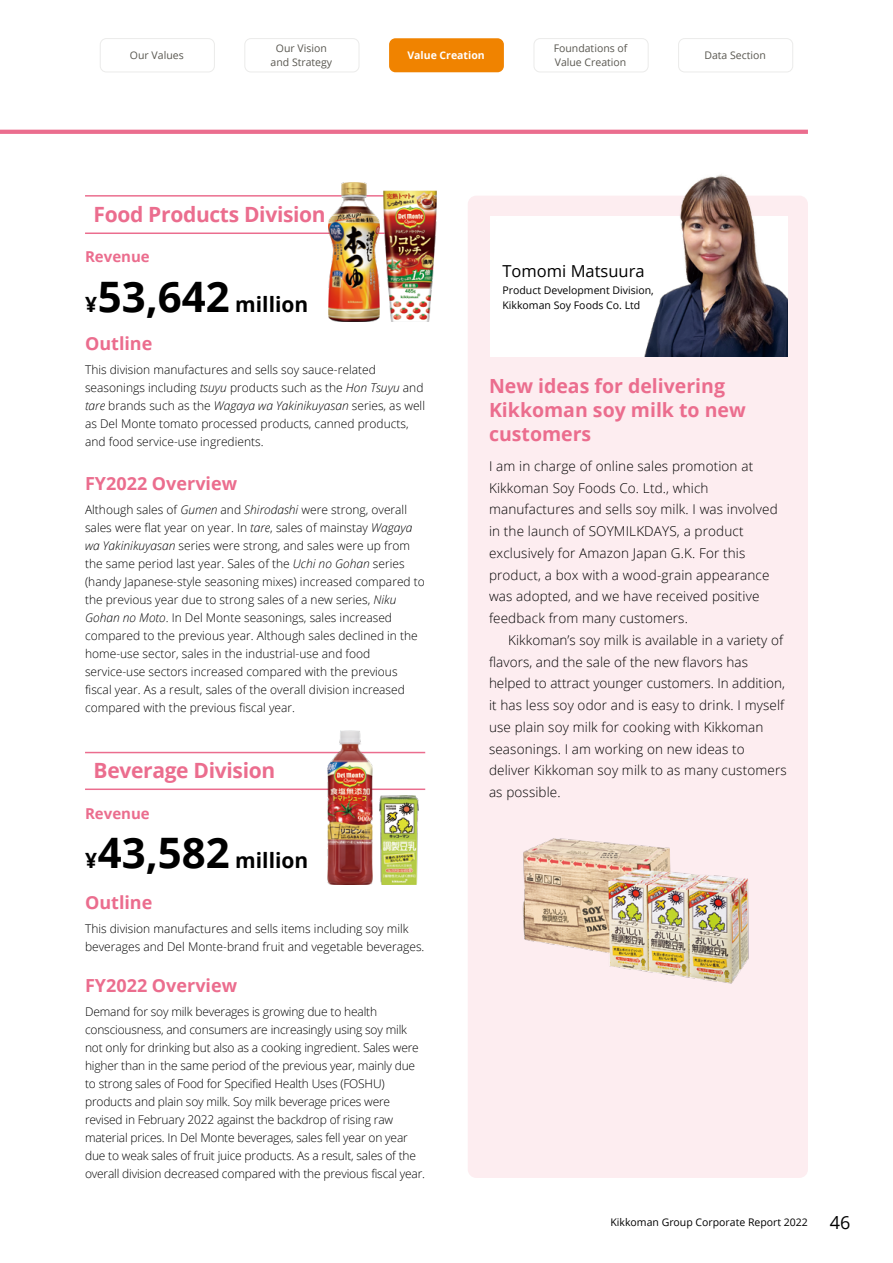
<style>
.page{position:relative;width:893px;height:1263px;background:#fff}
.page>*{position:absolute;margin:0;border:0;box-sizing:border-box;transform-origin:0 0}
.t1{font:700 21px "Open Sans";letter-spacing:-.015em;color:#eb6d8e}
.t2{font:700 21px "Open Sans";color:#000}
.t3{font:700 19.5px/24px "Open Sans";color:#eb6d8e}
.t4{font:700 18px "Open Sans";color:#eb6d8e}
.t5{font:16.5px "Open Sans";color:#000}
.t6{font:700 15px "Open Sans";color:#eb6d8e}
.t7{font:300 13.5px/21.8px "Open Sans";letter-spacing:.01em;color:#000}
.t8{font:300 12px/18px "Open Sans";color:#000}
.t9{font:10.5px/15px "Open Sans";color:#000}
.t10{font:10.5px/13.5px "Open Sans";color:#595750;text-align:center}
.t11{font:700 10.5px "Open Sans";color:#fff}
.s1{font-size:42px}
.s2{font-style:italic}
.s3{font-size:18px}
</style>
<div class="page">
<svg style="left:0;top:130px;width:808px;height:4px;background:#eb7090"></svg>
<div style="left:468px;top:196px;width:340px;height:982px;background:#fdedf0;border-radius:9px"></div>
<hr style="left:85px;top:752px;width:340px;height:1px;background:#eb6d8e">
<hr style="left:85px;top:788px;width:340px;height:2px;background:#eb6d8e">
<img style="left:380px;top:796px;width:38px;height:88px">
<img style="left:328px;top:730px;width:44px;height:154px">
<hr style="left:85px;top:195px;width:340px;height:2px;background:#eb6d8e">
<hr style="left:85px;top:232px;width:340px;height:2px;background:#eb6d8e">
<img style="left:384px;top:190px;width:53px;height:131px">
<div style="left:490px;top:216px;width:297px;height:140px;background:#fff"></div>
<img style="left:522px;top:838px;width:227px;height:146px">
<img style="left:644px;top:174px;width:143px;height:182px">
<img style="left:329px;top:183px;width:50px;height:138px">
<div style="left:100px;top:38px;width:115px;height:34px;border:1px solid #ebebea;border-radius:6px"></div>
<div style="left:244px;top:38px;width:115px;height:34px;border:1px solid #ebebea;border-radius:6px"></div>
<div style="left:534px;top:38px;width:114px;height:34px;border:1px solid #ebebea;border-radius:6px"></div>
<div style="left:678px;top:38px;width:115px;height:34px;border:1px solid #ebebea;border-radius:6px"></div>
<div style="left:389px;top:38px;width:115px;height:34px;background:#f08300;border-radius:6px"></div>
<p class="t10" style="left:130px;top:48px;width:55px">Our Values</p>
<p class="t10" style="left:271px;top:41px;width:63px">Our Vision and Strategy</p>
<p class="t10" style="left:554px;top:41px;width:75px;text-align:left">Foundations of<br>Value Creation</p>
<p class="t11" style="left:407px;top:48px;width:79px">Value Creation</p>
<p class="t10" style="left:704px;top:48px;width:63px">Data Section</p>
<h1 class="t1" style="left:94px;top:200px;width:234px">Food Products Division</h1>
<p class="t6" style="left:85px;top:246px;width:66px">Revenue</p>
<h1 class="t2" style="left:85px;top:289px;width:225px">¥<span class="s1">53,642</span> million</h1>
<h3 class="t4" style="left:85px;top:330px;width:69px">Outline</h3>
<p class="t8" style="left:85px;top:360px;width:341px">This division manufactures and sells soy sauce-related seasonings including <span class="s2">tsuyu</span> products such as the <span class="s2">Hon Tsuyu</span> and <span class="s2">tare</span> brands such as the <span class="s2">Wagaya wa Yakinikuyasan</span> series, as well as Del Monte tomato processed products, canned products, and food service-use ingredients.</p>
<h3 class="t4" style="left:85px;top:470px;width:154px">FY2022 Overview</h3>
<p class="t8" style="left:85px;top:500px;width:341px">Although sales of <span class="s2">Gumen</span> and <span class="s2">Shirodashi</span> were strong, overall sales were flat year on year. In <span class="s2">tare</span>, sales of mainstay <span class="s2">Wagaya wa Yakinikuyasan</span> series were strong, and sales were up from the same period last year. Sales of the <span class="s2">Uchi no Gohan</span> series (handy Japanese-style seasoning mixes) increased compared to the previous year due to strong sales of a new series, <span class="s2">Niku Gohan no Moto</span>. In Del Monte seasonings, sales increased compared to the previous year. Although sales declined in the home-use sector, sales in the industrial-use and food service-use sectors increased compared with the previous fiscal year. As a result, sales of the overall division increased compared with the previous fiscal year.</p>
<h1 class="t1" style="left:94px;top:756px;width:183px">Beverage Division</h1>
<p class="t6" style="left:85px;top:802px;width:66px">Revenue</p>
<h1 class="t2" style="left:85px;top:845px;width:225px">¥<span class="s1">43,582</span> million</h1>
<h3 class="t4" style="left:85px;top:889px;width:69px">Outline</h3>
<p class="t8" style="left:85px;top:919px;width:341px">This division manufactures and sells items including soy milk beverages and Del Monte-brand fruit and vegetable beverages.</p>
<h3 class="t4" style="left:85px;top:972px;width:154px">FY2022 Overview</h3>
<p class="t8" style="left:85px;top:1002px;width:342px">Demand for soy milk beverages is growing due to health consciousness, and consumers are increasingly using soy milk not only for drinking but also as a cooking ingredient. Sales were higher than in the same period of the previous year, mainly due to strong sales of Food for Specified Health Uses (FOSHU) products and plain soy milk. Soy milk beverage prices were revised in February 2022 against the backdrop of rising raw material prices. In Del Monte beverages, sales fell year on year due to weak sales of fruit juice products. As a result, sales of the overall division decreased compared with the previous fiscal year.</p>
<h3 class="t5" style="left:502px;top:259px;width:144px">Tomomi Matsuura</h3>
<p class="t9" style="left:502px;top:282px;width:153px">Product Development Division,<br>Kikkoman Soy Foods Co. Ltd</p>
<h2 class="t3" style="left:489px;top:373px;width:258px">New ideas for delivering<br>Kikkoman soy milk to new customers</h2>
<p class="t7" style="left:489px;top:455px;width:290px">I am in charge of online sales promotion at Kikkoman Soy Foods Co. Ltd., which manufactures and sells soy milk. I was involved in the launch of SOYMILKDAYS, a product exclusively for Amazon Japan G.K. For this product, a box with a wood-grain appearance was adopted, and we have received positive feedback from many customers.</p>
<p class="t7" style="left:489px;top:629px;width:299px;text-indent:19px">Kikkoman’s soy milk is available in a variety of flavors, and the sale of the new flavors has helped to attract younger customers. In addition, it has less soy odor and is easy to drink. I myself use plain soy milk for cooking with Kikkoman seasonings. I am working on new ideas to deliver Kikkoman soy milk to as many customers as possible.</p>
<p class="t9" style="left:610px;top:1214px;width:242px">Kikkoman Group Corporate Report 2022 <span class="s3">46</span></p>
</div>
